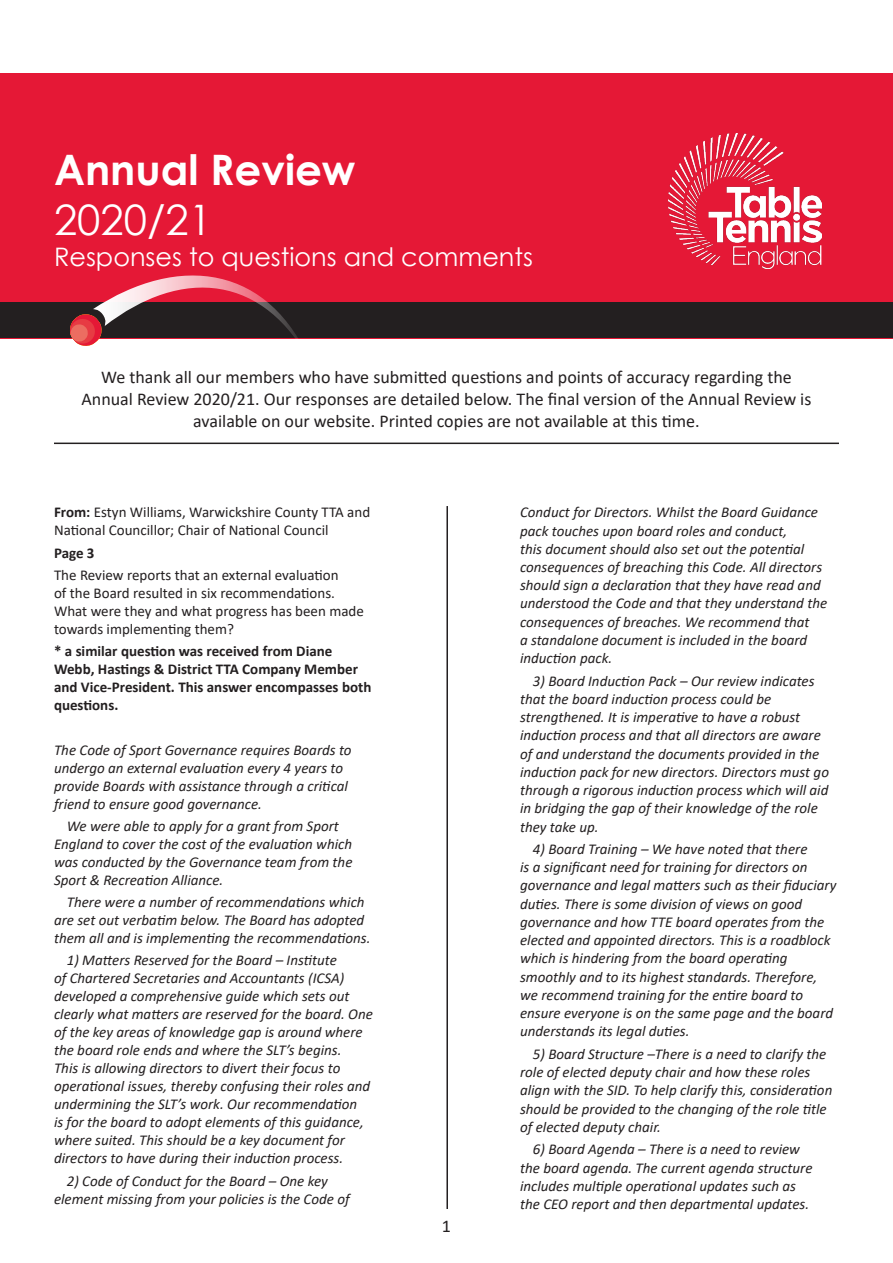
<style>
.page{position:relative;width:893px;height:1263px;background:#fff}
.page>*{position:absolute;margin:0;border:0;box-sizing:border-box;transform-origin:0 0}
.t1{font:700 42px "Century Gothic";color:#fff}
.t2{font:42px "Century Gothic";color:#fff}
.t3{font:25.5px "Century Gothic";color:#fff}
.t4{font:18px/21.6px "Calibri";color:#231f20;text-align:center}
.t5{font:italic 15px/18.3px "Calibri";color:#231f20}
.t6{font:15px/18px "Calibri";color:#231f20}
.t7{font:700 15px/18px "Calibri";color:#231f20}
.s1{font-weight:700}
</style>
<div class="page">
<div style="left:0;top:0;width:893px;height:338px;background:#e51836"></div>
<hr style="left:54px;top:443px;width:785px;height:1px;background:#231f20">
<hr style="left:446px;top:506px;width:2px;height:703px;background:#231f20">
<div style="left:0;top:0;width:893px;height:73px;background:#fff"></div>
<div style="left:0;top:302px;width:893px;height:36px;background:#231f20"></div>
<img style="left:668px;top:134px;width:153px;height:134px">
<svg style="left:68px;top:275px;width:244px;height:71px"></svg>
<p class="t1" style="left:54px;top:138px;width:303px">Annual Review</p>
<p class="t2" style="left:54px;top:191px;width:159px">2020/21</p>
<p class="t3" style="left:54px;top:239px;width:480px">Responses to questions and comments</p>
<p class="t4" style="left:82px;top:366px;width:731px">We thank all our members who have submitted questions and points of accuracy regarding the<br>Annual Review 2020/21. Our responses are detailed below. The final version of the Annual Review is available on our website. Printed copies are not available at this time.</p>
<p class="t6" style="left:54px;top:503px;width:318px"><span class="s1">From:</span> Estyn Williams, Warwickshire County TTA and<br>National Councillor; Chair of National Council</p>
<p class="t7" style="left:54px;top:543px;width:42px">Page 3</p>
<p class="t6" style="left:54px;top:565px;width:311px">The Review reports that an external evaluation<br>of the Board resulted in six recommendations.<br>What were they and what progress has been made towards implementing them?</p>
<p class="t7" style="left:54px;top:642px;width:319px">* a similar question was received from Diane Webb, Hastings &amp; District TTA Company Member and Vice-President. This answer encompasses both questions.</p>
<p class="t5" style="left:54px;top:740px;width:299px">The Code of Sport Governance requires Boards to undergo an external evaluation every 4 years to provide Boards with assistance through a critical friend to ensure good governance.</p>
<p class="t5" style="left:54px;top:816px;width:300px;text-indent:13px">We were able to apply for a grant from Sport England to cover the cost of the evaluation which was conducted by the Governance team from the Sport &amp; Recreation Alliance.</p>
<p class="t5" style="left:54px;top:892px;width:318px;text-align:center">There were a number of recommendations which are set out verbatim below. The Board has adopted them all and is implementing the recommendations.</p>
<p class="t5" style="left:54px;top:951px;width:320px;text-indent:13px">1) Matters Reserved for the Board – Institute<br>of Chartered Secretaries and Accountants (ICSA) developed a comprehensive guide which sets out clearly what matters are reserved for the board. One of the key areas of knowledge gap is around where the board role ends and where the SLT’s begins.<br>This is allowing directors to divert their focus to operational issues, thereby confusing their roles and undermining the SLT’s work. Our recommendation<br>is for the board to adopt elements of this guidance, where suited. This should be a key document for directors to have during their induction process.</p>
<p class="t5" style="left:54px;top:1171px;width:297px;text-indent:13px">2) Code of Conduct for the Board – One key element missing from your policies is the Code of</p>
<p class="t4" style="left:442px;top:1214px;width:11px">1</p>
<p class="t5" style="left:520px;top:502px;width:309px">Conduct for Directors. Whilst the Board Guidance pack touches upon board roles and conduct,<br>this document should also set out the potential consequences of breaching this Code. All directors should sign a declaration that they have read and understood the Code and that they understand the consequences of breaches. We recommend that<br>a standalone document is included in the board induction pack.</p>
<p class="t5" style="left:520px;top:671px;width:310px;text-indent:13px">3) Board Induction Pack – Our review indicates that the board induction process could be strengthened. It is imperative to have a robust induction process and that all directors are aware of and understand the documents provided in the induction pack for new directors. Directors must go through a rigorous induction process which will aid in bridging the gap of their knowledge of the role they take up.</p>
<p class="t5" style="left:520px;top:839px;width:318px;text-indent:13px">4) Board Training – We have noted that there<br>is a significant need for training for directors on governance and legal matters such as their fiduciary duties. There is some division of views on good governance and how TTE board operates from the elected and appointed directors. This is a roadblock which is hindering from the board operating smoothly and to its highest standards. Therefore, we recommend training for the entire board to ensure everyone is on the same page and the board understands its legal duties.</p>
<p class="t5" style="left:520px;top:1044px;width:314px;text-indent:13px">5) Board Structure –There is a need to clarify the role of elected deputy chair and how these roles align with the SID. To help clarify this, consideration should be provided to the changing of the role title of elected deputy chair.</p>
<p class="t5" style="left:520px;top:1139px;width:294px;text-indent:13px">6) Board Agenda – There is a need to review the board agenda. The current agenda structure includes multiple operational updates such as the CEO report and then departmental updates.</p>
</div>
